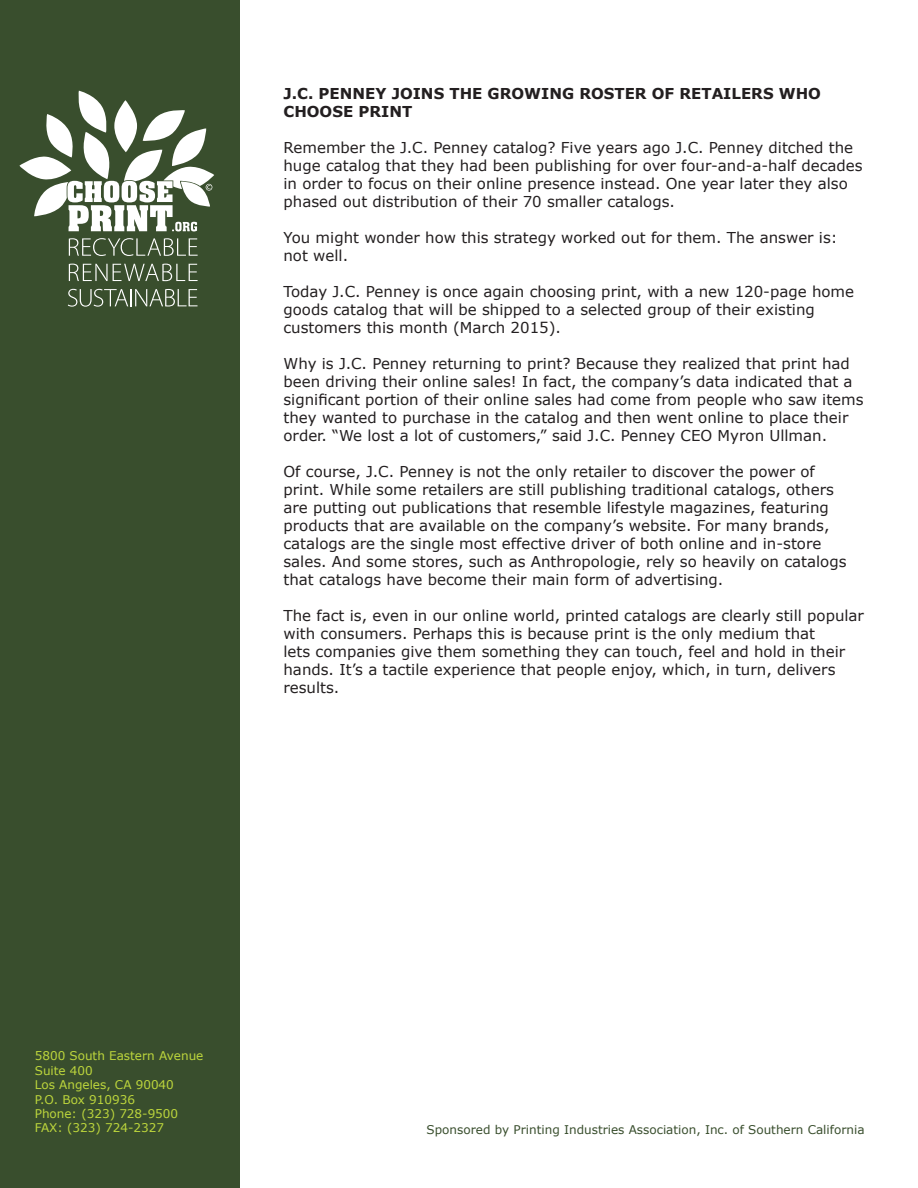
<style>
.page{position:relative;width:918px;height:1188px;background:#fff}
.page>*{position:absolute;margin:0;border:0;box-sizing:border-box;transform-origin:0 0}
.t1{font:15px/18px "Verdana";color:#231f20}
.t2{font:700 15px/18px "Verdana";color:#231f20}
.t3{font:12px "Verdana";color:#bdd63c}
.t4{font:12px "Verdana";color:#394e2d}
</style>
<div class="page">
<div style="left:0;top:0;width:240px;height:1187px;background:#394e2d"></div>
<svg style="left:69px;top:238px;width:129px;height:18px"></svg>
<svg style="left:69px;top:264px;width:129px;height:17px"></svg>
<svg style="left:68px;top:289px;width:130px;height:18px"></svg>
<svg style="left:19px;top:91px;width:195px;height:140px"></svg>
<p class="t2" style="left:284px;top:85px;width:539px">J.C. PENNEY JOINS THE GROWING ROSTER OF RETAILERS WHO<br>CHOOSE PRINT</p>
<p class="t1" style="left:284px;top:139px;width:581px">Remember the J.C. Penney catalog? Five years ago J.C. Penney ditched the huge catalog that they had been publishing for over four-and-a-half decades in order to focus on their online presence instead. One year later they also phased out distribution of their 70 smaller catalogs.</p>
<p class="t1" style="left:284px;top:229px;width:556px">You might wonder how this strategy worked out for them. The answer is: not well.</p>
<p class="t1" style="left:284px;top:283px;width:572px">Today J.C. Penney is once again choosing print, with a new 120-page home goods catalog that will be shipped to a selected group of their existing customers this month (March 2015).</p>
<p class="t1" style="left:284px;top:355px;width:582px">Why is J.C. Penney returning to print? Because they realized that print had been driving their online sales! In fact, the company’s data indicated that a significant portion of their online sales had come from people who saw items they wanted to purchase in the catalog and then went online to place their order. “We lost a lot of customers,” said J.C. Penney CEO Myron Ullman.</p>
<p class="t1" style="left:284px;top:463px;width:565px">Of course, J.C. Penney is not the only retailer to discover the power of print. While some retailers are still publishing traditional catalogs, others are putting out publications that resemble lifestyle magazines, featuring products that are available on the company’s website. For many brands, catalogs are the single most effective driver of both online and in-store sales. And some stores, such as Anthropologie, rely so heavily on catalogs that catalogs have become their main form of advertising.</p>
<p class="t1" style="left:284px;top:607px;width:582px">The fact is, even in our online world, printed catalogs are clearly still popular with consumers. Perhaps this is because print is the only medium that<br>lets companies give them something they can touch, feel and hold in their hands. It’s a tactile experience that people enjoy, which, in turn, delivers results.</p>
<p class="t3" style="left:35px;top:1048px;width:170px">5800 South Eastern Avenue</p>
<p class="t3" style="left:35px;top:1063px;width:60px">Suite 400</p>
<p class="t3" style="left:35px;top:1077px;width:141px">Los Angeles, CA 90040</p>
<p class="t3" style="left:35px;top:1092px;width:102px">P.O. Box 910936</p>
<p class="t3" style="left:35px;top:1106px;width:145px">Phone: (323) 728-9500</p>
<p class="t3" style="left:35px;top:1120px;width:131px">FAX: (323) 724-2327</p>
<p class="t4" style="left:427px;top:1122px;width:439px">Sponsored by Printing Industries Association, Inc. of Southern California</p>
</div>
